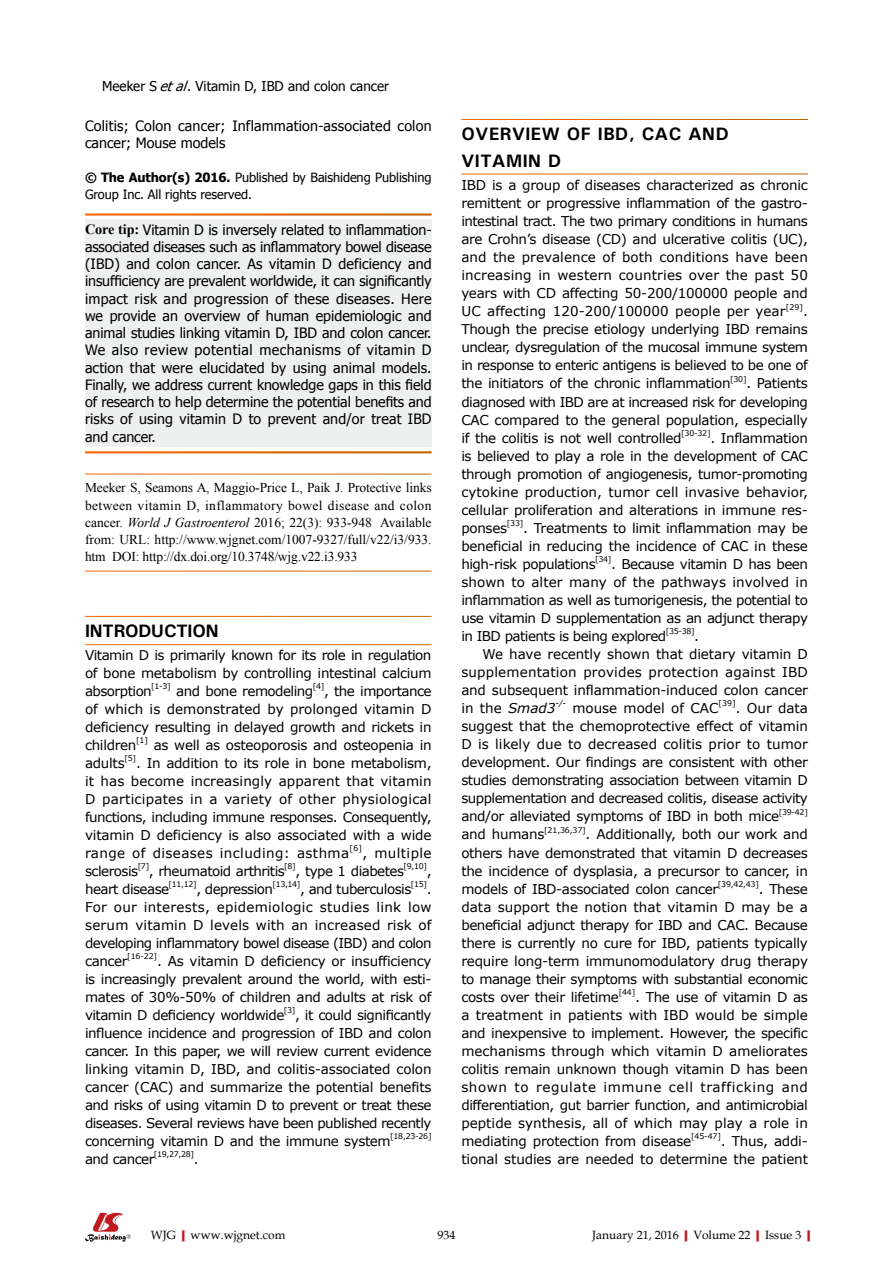
<style>
.page{position:relative;width:893px;height:1263px;background:#fff}
.page>*{position:absolute;margin:0;border:0;box-sizing:border-box;transform-origin:0 0}
.t1{font:700 18px/27px "Univers";letter-spacing:.03em;color:#000}
.t2{font:700 18px "Univers";letter-spacing:-.01em;color:#000}
.t3{font:14.25px/17.2px "Tahoma";letter-spacing:.01em;color:#000}
.t4{font:13.5px/18px "Verdana";letter-spacing:-.025em;color:#000;text-align:justify}
.t5{font:13.5px/17.2px "Times New Roman";letter-spacing:-.01em;color:#000;text-align:justify}
.t6{font:13.5px "Verdana";letter-spacing:.01em;color:#000}
.t7{font:13.5px "Tahoma";color:#000}
.t8{font:13.5px "Verdana";color:#000}
.t9{font:13.5px "Verdana";letter-spacing:.03em;color:#000}
.t10{font:12.75px/17.2px "Tahoma";letter-spacing:-.005em;color:#000}
.t11{font:12px "Book Antiqua";color:#000}
.t12{font:7.8px "Verdana";letter-spacing:-.03em;color:#000}
.t13{font:italic 7.8px "Verdana";color:#000}
.s1{font-style:italic}
.s2{font-weight:700}
.s3{font-family:"Times New Roman";font-weight:700}
.s4{font-weight:700;color:#c01920}
</style>
<div class="page">
<div style="left:85px;top:220px;width:347px;height:227px;background:#eeefef"></div>
<svg style="left:85px;top:1213px;width:46px;height:29px"></svg>
<p class="t7" style="left:102px;top:77px;width:288px">Meeker S <span class="s1">etal</span>. Vitamin D, IBD and colon cancer</p>
<p class="t3" style="left:85px;top:117px;width:348px">Colitis; Colon cancer; Inflammation-associated colon cancer; Mouse models</p>
<p class="t10" style="left:85px;top:168px;width:348px"><span class="s2">© The Author(s) 2016.</span> Published by Baishideng Publishing<br>Group Inc. All rights reserved.</p>
<p class="t3" style="left:85px;top:220px;width:348px;text-align:justify"><span class="s3">Core tip:</span> Vitamin D is inversely related to inflammation&shy;associated diseases such as inflammatory bowel disease (IBD) and colon cancer. As vitamin D deficiency and insufficiency are prevalent worldwide, it can significantly impact risk and progression of these diseases. Here we provide an overview of human epidemiologic and animal studies linking vitamin D, IBD and colon cancer.<br>We also review potential mechanisms of vitamin D action that were elucidated by using animal models.<br>Finally, we address current knowledge gaps in this field of research to help determine the potential benefits and risks of using vitamin D to prevent and/or treat IBD and cancer.</p>
<p class="t5" style="left:85px;top:479px;width:348px">Meeker S, Seamons A, Maggio-Price L, Paik J. Protective links between vitamin D, inflammatory bowel disease and colon cancer. <span class="s1">World J Gastroenterol</span> 2016; 22(3): 933-948 Available from: URL: http://www.wjgnet.com/1007-9327/full/v22/i3/933. htm DOI: http://dx.doi.org/10.3748/wjg.v22.i3.933</p>
<p class="t2" style="left:85px;top:619px;width:135px">INTRODUCTION</p>
<p class="t4" style="left:85px;top:646px;width:348px">Vitamin D is primarily known for its role in regulation of bone metabolism by controlling intestinal calcium absorption</p>
<p class="t12" style="left:151px;top:681px;width:21px">[1-3]</p>
<p class="t4" style="left:176px;top:682px;width:139px">and bone remodeling</p>
<p class="t12" style="left:313px;top:681px;width:13px">[4]</p>
<p class="t4" style="left:85px;top:682px;width:348px;text-indent:239px">, the importance of which is demonstrated by prolonged vitamin D deficiency resulting in delayed growth and rickets in children</p>
<p class="t12" style="left:136px;top:735px;width:13px">[1]</p>
<p class="t4" style="left:154px;top:736px;width:279px">as well as osteoporosis and osteopenia in</p>
<p class="t4" style="left:85px;top:754px;width:41px">adults</p>
<p class="t12" style="left:124px;top:753px;width:13px">[5]</p>
<p class="t4" style="left:85px;top:754px;width:348px;text-indent:51px">. In addition to its role in bone metabolism, it has become increasingly apparent that vitamin D participates in a variety of other physiological functions, including immune responses. Consequently, vitamin D deficiency is also associated with a wide range of diseases including: asthma</p>
<p class="t12" style="left:350px;top:843px;width:14px">[6]</p>
<p class="t9" style="left:362px;top:844px;width:71px">, multiple</p>
<p class="t4" style="left:85px;top:862px;width:55px">sclerosis</p>
<p class="t12" style="left:138px;top:861px;width:13px">[7]</p>
<p class="t4" style="left:149px;top:862px;width:137px">, rheumatoid arthritis</p>
<p class="t12" style="left:284px;top:861px;width:13px">[8]</p>
<p class="t4" style="left:295px;top:862px;width:110px">, type 1 diabetes</p>
<p class="t12" style="left:404px;top:861px;width:25px">[9,10]</p>
<p class="t4" style="left:427px;top:862px;width:6px">,</p>
<p class="t4" style="left:85px;top:880px;width:86px">heart disease</p>
<p class="t12" style="left:169px;top:879px;width:30px">[11,12]</p>
<p class="t4" style="left:196px;top:880px;width:78px">, depression</p>
<p class="t12" style="left:272px;top:879px;width:30px">[13,14]</p>
<p class="t4" style="left:300px;top:880px;width:113px">, and tuberculosis</p>
<p class="t12" style="left:411px;top:879px;width:18px">[15]</p>
<p class="t4" style="left:85px;top:880px;width:348px;text-indent:342px">.<br>For our interests, epidemiologic studies link low serum vitamin D levels with an increased risk of developing inflammatory bowel disease (IBD) and colon cancer</p>
<p class="t12" style="left:127px;top:951px;width:31px">[16-22]</p>
<p class="t4" style="left:85px;top:952px;width:348px;text-align:left;text-indent:72px">. As vitamin D deficiency or insufficiency is increasingly prevalent around the world, with esti&shy;mates of 30%-50% of children and adults at risk of vitamin D deficiency worldwide</p>
<p class="t12" style="left:284px;top:1005px;width:13px">[3]</p>
<p class="t4" style="left:85px;top:1006px;width:348px;text-indent:210px">, it could significantly influence incidence and progression of IBD and colon cancer. In this paper, we will review current evidence linking vitamin D, IBD, and colitis-associated colon cancer (CAC) and summarize the potential benefits and risks of using vitamin D to prevent or treat these diseases. Several reviews have been published recently concerning vitamin D and the immune system</p>
<p class="t12" style="left:390px;top:1131px;width:43px">[18,23-26]</p>
<p class="t4" style="left:85px;top:1150px;width:71px">and cancer</p>
<p class="t12" style="left:154px;top:1149px;width:42px">[19,27,28]</p>
<p class="t4" style="left:194px;top:1150px;width:6px">.</p>
<p class="t1" style="left:461px;top:119px;width:269px">OVERVIEW OF IBD, CAC AND<br>VITAMIN D</p>
<p class="t4" style="left:461px;top:176px;width:348px;text-align:left">IBD is a group of diseases characterized as chronic remittent or progressive inflammation of the gastro&shy;intestinal tract. The two primary conditions in humans are Crohn’s disease (CD) and ulcerative colitis (UC), and the prevalence of both conditions have been increasing in western countries over the past 50 years with CD affecting 50-200/100000 people and UC affecting 120-200/100000 people per year</p>
<p class="t12" style="left:786px;top:302px;width:19px">[29]</p>
<p class="t4" style="left:461px;top:302px;width:348px;text-indent:342px">.<br>Though the precise etiology underlying IBD remains unclear, dysregulation of the mucosal immune system in response to enteric antigens is believed to be one of the initiators of the chronic inflammation</p>
<p class="t12" style="left:730px;top:374px;width:18px">[30]</p>
<p class="t4" style="left:461px;top:374px;width:348px;text-indent:285px">. Patients diagnosed with IBD are at increased risk for developing CAC compared to the general population, especially if the colitis is not well controlled</p>
<p class="t12" style="left:681px;top:428px;width:31px">[30-32]</p>
<p class="t4" style="left:461px;top:428px;width:348px;text-align:left;text-indent:249px">. Inflammation is believed to play a role in the development of CAC through promotion of angiogenesis, tumor-promoting cytokine production, tumor cell invasive behavior, cellular proliferation and alterations in immune res&shy;ponses</p>
<p class="t12" style="left:507px;top:518px;width:18px">[33]</p>
<p class="t4" style="left:461px;top:518px;width:348px;text-indent:62px">. Treatments to limit inflammation may be beneficial in reducing the incidence of CAC in these high-risk populations</p>
<p class="t12" style="left:595px;top:554px;width:18px">[34]</p>
<p class="t4" style="left:461px;top:554px;width:348px;text-indent:150px">. Because vitamin D has been shown to alter many of the pathways involved in inflammation as well as tumorigenesis, the potential to use vitamin D supplementation as an adjunct therapy in IBD patients is being explored</p>
<p class="t12" style="left:666px;top:626px;width:30px">[35-38]</p>
<p class="t4" style="left:694px;top:627px;width:6px">.</p>
<p class="t4" style="left:483px;top:645px;width:327px">We have recently shown that dietary vitamin D</p>
<p class="t6" style="left:461px;top:664px;width:348px">supplementation provides protection against IBD</p>
<p class="t4" style="left:461px;top:681px;width:348px">and subsequent inflammation-induced colon cancer</p>
<p class="t4" style="left:461px;top:699px;width:96px">in the <span class="s1">Smad3</span></p>
<p class="t13" style="left:555px;top:699px;width:12px">-/-</p>
<p class="t8" style="left:572px;top:700px;width:148px">mouse model of CAC</p>
<p class="t12" style="left:718px;top:699px;width:19px">[39]</p>
<p class="t4" style="left:461px;top:699px;width:348px;text-indent:274px">. Our data suggest that the chemoprotective effect of vitamin D is likely due to decreased colitis prior to tumor development. Our findings are consistent with other studies demonstrating association between vitamin D supplementation and decreased colitis, disease activity and/or alleviated symptoms of IBD in both mice</p>
<p class="t12" style="left:779px;top:807px;width:31px">[39-42]</p>
<p class="t4" style="left:461px;top:825px;width:85px">and humans</p>
<p class="t12" style="left:544px;top:825px;width:43px">[21,36,37]</p>
<p class="t4" style="left:461px;top:825px;width:348px;text-indent:124px">. Additionally, both our work and others have demonstrated that vitamin D decreases the incidence of dysplasia, a precursor to cancer, in models of IBD-associated colon cancer</p>
<p class="t12" style="left:718px;top:879px;width:43px">[39,42,43]</p>
<p class="t4" style="left:461px;top:879px;width:348px;text-indent:297px">. These data support the notion that vitamin D may be a beneficial adjunct therapy for IBD and CAC. Because there is currently no cure for IBD, patients typically require long-term immunomodulatory drug therapy to manage their symptoms with substantial economic costs over their lifetime</p>
<p class="t12" style="left:619px;top:987px;width:18px">[44]</p>
<p class="t4" style="left:461px;top:987px;width:348px;text-indent:174px">. The use of vitamin D as a treatment in patients with IBD would be simple and inexpensive to implement. However, the specific mechanisms through which vitamin D ameliorates colitis remain unknown though vitamin D has been shown to regulate immune cell trafficking and differentiation, gut barrier function, and antimicrobial peptide synthesis, all of which may play a role in mediating protection from disease</p>
<p class="t12" style="left:691px;top:1131px;width:31px">[45-47]</p>
<p class="t4" style="left:461px;top:1132px;width:348px;text-align:right">. Thus, addi-<br>tional studies are needed to determine the patient</p>
<p class="t11" style="left:151px;top:1226px;width:136px">WJG<span class="s4">|</span>www.wjgnet.com</p>
<p class="t11" style="left:437px;top:1226px;width:19px">934</p>
<p class="t11" style="left:592px;top:1226px;width:225px">January 21, 2016<span class="s4">|</span>Volume 22<span class="s4">|</span>Issue 3<span class="s4">|</span></p>
</div>
